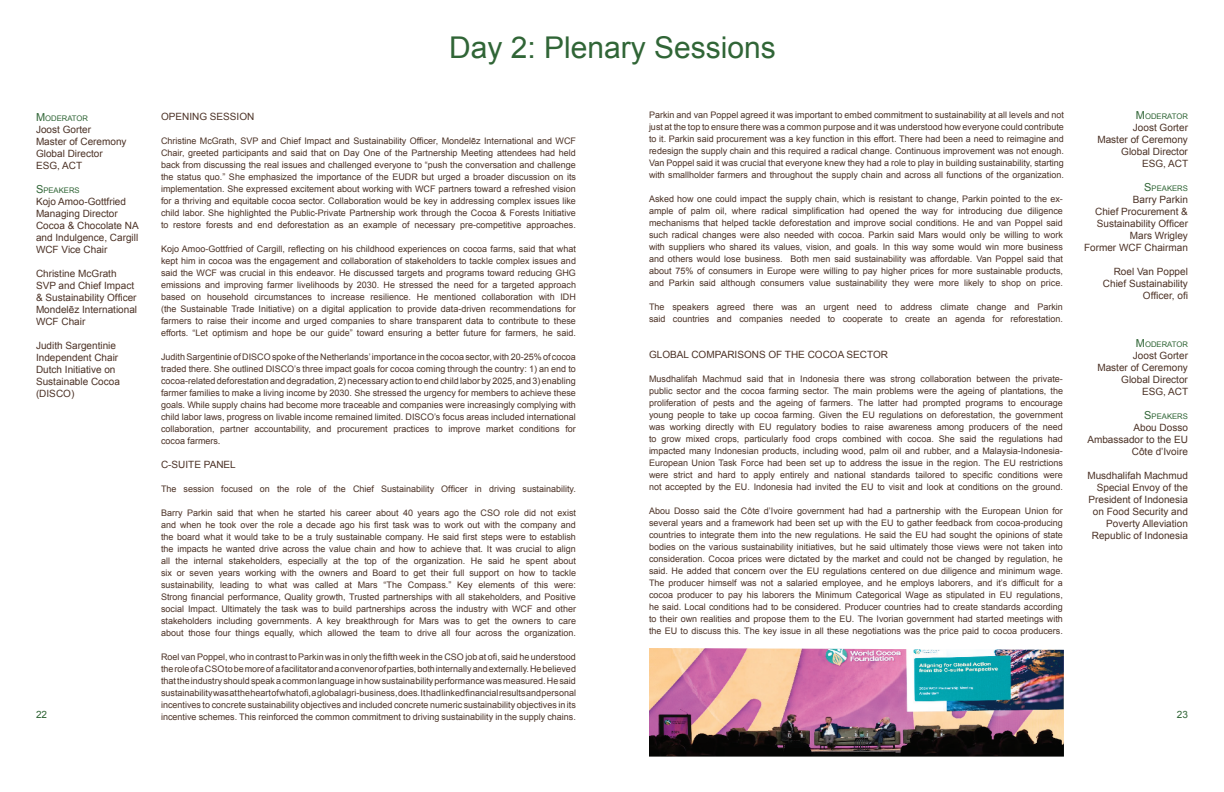
<style>
.page{position:relative;width:1224px;height:792px;background:#fff}
.page>*{position:absolute;margin:0;border:0;box-sizing:border-box;transform-origin:0 0}
.t1{font:30px "Arial";color:#306536}
.t2{font:10px/12px "Arial";color:#4c3226;text-align:right}
.t3{font:10px "Arial";color:#306536}
.t4{font:9px/12px "Arial";color:#4c3226;text-align:justify}
.t5{font:7.7px "Arial";color:#306536}
.s1{font-size:11px}
.s2{font-family:"Myriad Pro"}
</style>
<div class="page">
<img style="left:649px;top:648px;width:415px;height:109px">
<p class="t5" style="left:36px;top:113px;width:54px"><span class="s1">M</span>ODERATOR</p>
<p class="t2" style="left:36px;top:124px;width:92px;text-align:left">Joost Gorter<br>Master of Ceremony<br>Global Director<br>ESG, ACT</p>
<p class="t5" style="left:36px;top:185px;width:45px"><span class="s1">S</span>PEAKERS</p>
<p class="t2" style="left:36px;top:196px;width:104px;text-align:left">Kojo Amoo-Gottfried<br>Managing Director<br>Cocoa &amp; Chocolate NA and Indulgence, Cargill<br>WCF Vice Chair</p>
<p class="t2" style="left:36px;top:268px;width:103px;text-align:left">Christine McGrath<br>SVP and Chief Impact &amp; Sustainability Officer<br>Mondelēz International<br>WCF Chair</p>
<p class="t2" style="left:36px;top:340px;width:85px;text-align:left">Judith Sargentinie<br>Independent Chair<br>Dutch Initiative on<br>Sustainable Cocoa (DISCO)</p>
<p class="t3" style="left:36px;top:708px;width:13px">22</p>
<h1 class="t1" style="left:449px;top:28px;width:328px">Day 2: Plenary Sessions</h1>
<p class="t2" style="left:161px;top:111px;width:95px">OPENING SESSION</p>
<p class="t4" style="left:161px;top:135px;width:416px">Christine McGrath, SVP and Chief Impact and Sustainability Officer, Mondelēz International and WCF Chair, greeted participants and said that on Day One of the Partnership Meeting attendees had held back from discussing the real issues and challenged everyone to “push the conversation and challenge the status quo.” She emphasized the importance of the EUDR but urged a broader discussion on its implementation. She expressed excitement about working with WCF partners toward a refreshed vision for a thriving and equitable cocoa sector. Collaboration would be key in addressing complex issues like child labor. She highlighted the Public-Private Partnership work through the Cocoa &amp; Forests Initiative to restore forests and end deforestation as an example of necessary pre-competitive approaches.</p>
<p class="t4" style="left:161px;top:243px;width:416px">Kojo Amoo-Gottfried of Cargill, reflecting on his childhood experiences on cocoa farms, said that what kept him in cocoa was the engagement and collaboration of stakeholders to tackle complex issues and said the WCF was crucial in this endeavor. He discussed targets and programs toward reducing GHG emissions and improving farmer livelihoods by 2030. He stressed the need for a targeted approach based on household circumstances to increase resilience. He mentioned collaboration with IDH (the Sustainable Trade Initiative) on a digital application to provide data-driven recommendations for farmers to raise their income and urged companies to share transparent data to contribute to these efforts. “Let optimism and hope be our guide” toward ensuring a better future for farmers, he said.</p>
<p class="t4" style="left:161px;top:351px;width:416px">Judith Sargentinie of DISCO spoke of the Netherlands’ importance in the cocoa sector, with 20-25% of cocoa traded there. She outlined DISCO’s three impact goals for cocoa coming through the country: 1) an end to cocoa-related deforestation and degradation, 2) necessary action to end child labor by 2025, and 3) enabling farmer families to make a living income by 2030. She stressed the urgency for members to achieve these goals. While supply chains had become more traceable and companies were increasingly complying with child labor laws, progress on livable income remained limited. DISCO’s focus areas included international collaboration, partner accountability, and procurement practices to improve market conditions for cocoa farmers<span class="s2">.</span></p>
<p class="t2" style="left:161px;top:459px;width:76px">C-SUITE PANEL</p>
<p class="t4" style="left:161px;top:483px;width:416px">The session focused on the role of the Chief Sustainability Officer in driving sustainability.</p>
<p class="t4" style="left:161px;top:507px;width:416px">Barry Parkin said that when he started his career about 40 years ago the CSO role did not exist and when he took over the role a decade ago his first task was to work out with the company and the board what it would take to be a truly sustainable company. He said first steps were to establish the impacts he wanted drive across the value chain and how to achieve that. It was crucial to align all the internal stakeholders, especially at the top of the organization. He said he spent about six or seven years working with the owners and Board to get their full support on how to tackle sustainability, leading to what was called at Mars “The Compass.” Key elements of this were:<br>Strong financial performance, Quality growth, Trusted partnerships with all stakeholders, and Positive social Impact. Ultimately the task was to build partnerships across the industry with WCF and other stakeholders including governments. A key breakthrough for Mars was to get the owners to care about those four things equally, which allowed the team to drive all four across the organization.</p>
<p class="t4" style="left:161px;top:651px;width:417px">Roel van Poppel, who in contrast to Parkin was in only the fifth week in the CSO job at ofi, said he understood the role of a CSO to be more of a facilitator and a convenor of parties, both internally and externally. He believed that the industry should speak a common language in how sustainability performance was measured. He said sustainability was at the heart of what ofi, a global agri-business, does. It had linked financial results and personal incentives to concrete sustainability objectives and included concrete numeric sustainability objectives in its incentive schemes. This reinforced the common commitment to driving sustainability in the supply chains.</p>
<p class="t4" style="left:649px;top:109px;width:416px">Parkin and van Poppel agreed it was important to embed commitment to sustainability at all levels and not just at the top to ensure there was a common purpose and it was understood how everyone could contribute to it. Parkin said procurement was a key function in this effort. There had been a need to reimagine and redesign the supply chain and this required a radical change. Continuous improvement was not enough.<br>Van Poppel said it was crucial that everyone knew they had a role to play in building sustainability, starting with smallholder farmers and throughout the supply chain and across all functions of the organization.</p>
<p class="t4" style="left:649px;top:193px;width:416px">Asked how one could impact the supply chain, which is resistant to change, Parkin pointed to the ex&shy;ample of palm oil, where radical simplification had opened the way for introducing due diligence mechanisms that helped tackle deforestation and improve social conditions. He and van Poppel said such radical changes were also needed with cocoa. Parkin said Mars would only be willing to work with suppliers who shared its values, vision, and goals. In this way some would win more business and others would lose business. Both men said sustainability was affordable. Van Poppel said that about 75% of consumers in Europe were willing to pay higher prices for more sustainable products, and Parkin said although consumers value sustainability they were more likely to shop on price.</p>
<p class="t4" style="left:649px;top:301px;width:415px">The speakers agreed there was an urgent need to address climate change and Parkin said countries and companies needed to cooperate to create an agenda for reforestation.</p>
<p class="t2" style="left:649px;top:349px;width:241px">GLOBAL COMPARISONS OF THE COCOA SECTOR</p>
<p class="t4" style="left:649px;top:373px;width:416px">Musdhalifah Machmud said that in Indonesia there was strong collaboration between the private&shy;public sector and the cocoa farming sector. The main problems were the ageing of plantations, the proliferation of pests and the ageing of farmers. The latter had prompted programs to encourage young people to take up cocoa farming. Given the EU regulations on deforestation, the government was working directly with EU regulatory bodies to raise awareness among producers of the need to grow mixed crops, particularly food crops combined with cocoa. She said the regulations had impacted many Indonesian products, including wood, palm oil and rubber, and a Malaysia-Indonesia-European Union Task Force had been set up to address the issue in the region. The EU restrictions were strict and hard to apply entirely and national standards tailored to specific conditions were not accepted by the EU. Indonesia had invited the EU to visit and look at conditions on the ground.</p>
<p class="t4" style="left:649px;top:505px;width:415px">Abou Dosso said the Côte d’Ivoire government had had a partnership with the European Union for several years and a framework had been set up with the EU to gather feedback from cocoa-producing countries to integrate them into the new regulations. He said the EU had sought the opinions of state bodies on the various sustainability initiatives, but he said ultimately those views were not taken into consideration. Cocoa prices were dictated by the market and could not be changed by regulation, he said. He added that concern over the EU regulations centered on due diligence and minimum wage.<br>The producer himself was not a salaried employee, and he employs laborers, and it’s difficult for a cocoa producer to pay his laborers the Minimum Categorical Wage as stipulated in EU regulations, he said. Local conditions had to be considered. Producer countries had to create standards according to their own realities and propose them to the EU. The Ivorian government had started meetings with the EU to discuss this. The key issue in all these negotiations was the price paid to cocoa producers.</p>
<p class="t5" style="left:1136px;top:112px;width:54px"><span class="s1">M</span>ODERATOR</p>
<p class="t2" style="left:1097px;top:122px;width:92px">Joost Gorter<br>Master of Ceremony<br>Global Director<br>ESG, ACT</p>
<p class="t5" style="left:1144px;top:184px;width:45px"><span class="s1">S</span>PEAKERS</p>
<p class="t2" style="left:1084px;top:194px;width:105px">Barry Parkin<br>Chief Procurement &amp;<br>Sustainability Officer<br>Mars Wrigley<br>Former WCF Chairman</p>
<p class="t2" style="left:1103px;top:266px;width:87px">Roel Van Poppel<br>Chief Sustainability<br>Officer, ofi</p>
<p class="t5" style="left:1136px;top:340px;width:54px"><span class="s1">M</span>ODERATOR</p>
<p class="t2" style="left:1097px;top:350px;width:92px">Joost Gorter<br>Master of Ceremony<br>Global Director<br>ESG, ACT</p>
<p class="t5" style="left:1144px;top:412px;width:45px"><span class="s1">S</span>PEAKERS</p>
<p class="t2" style="left:1087px;top:422px;width:102px">Abou Dosso<br>Ambassador to the EU<br>Côte d’Ivoire</p>
<p class="t2" style="left:1087px;top:470px;width:102px">Musdhalifah Machmud<br>Special Envoy of the<br>President of Indonesia on Food Security and<br>Poverty Alleviation<br>Republic of Indonesia</p>
<p class="t3" style="left:1177px;top:708px;width:13px">23</p>
</div>
